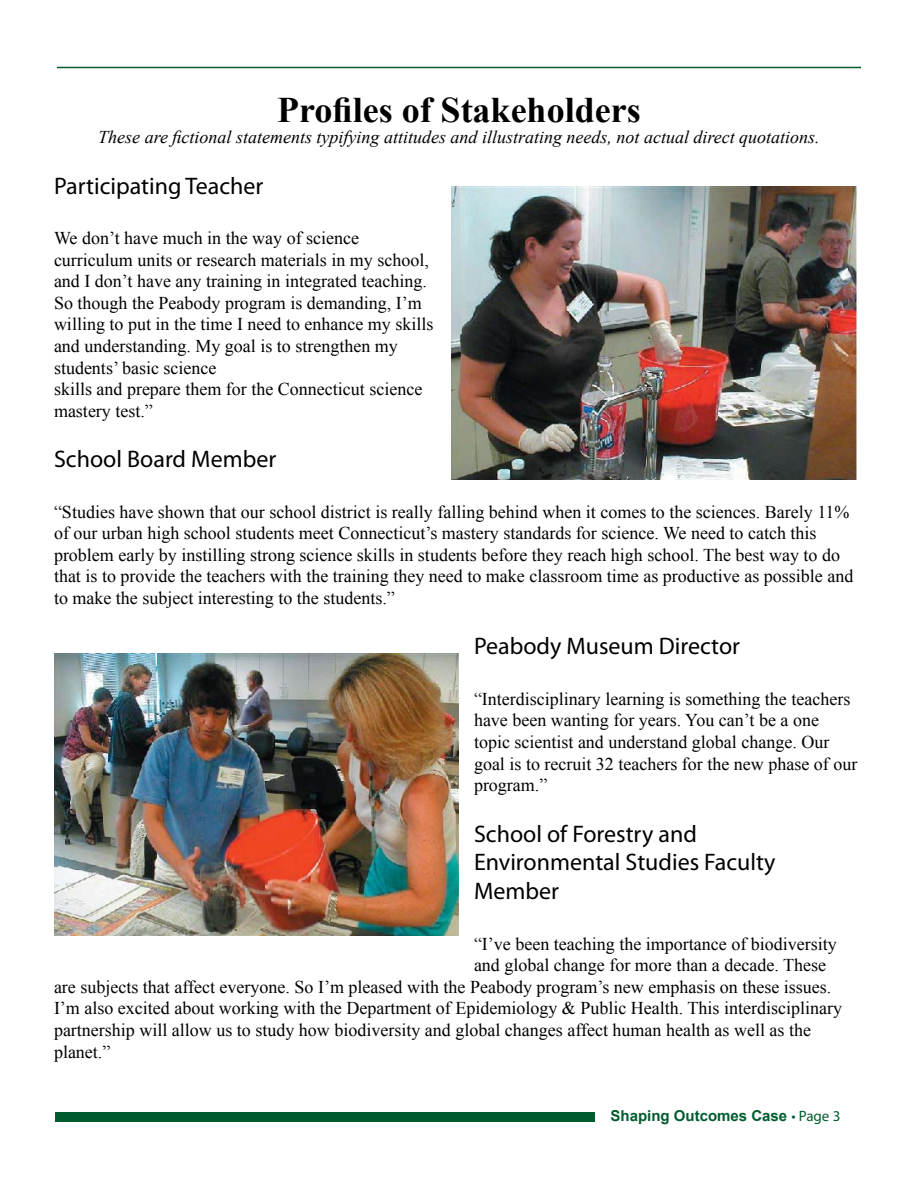
<style>
.page{position:relative;width:918px;height:1188px;background:#fff}
.page>*{position:absolute;margin:0;border:0;box-sizing:border-box;transform-origin:0 0}
.t1{font:700 36px "Times New Roman";color:#000}
.t2{font:24px/28.8px "Myriad Pro";color:#000}
.t3{font:18px/21.6px "Times New Roman";color:#000}
.t4{font:italic 18px "Times New Roman";color:#000}
.t5{font:700 15px "Arial";color:#005c2e}
.s1{font-family:"Myriad Pro";font-weight:400}
</style>
<div class="page">
<hr style="left:57px;top:67px;width:804px;height:1px;background:#005c2e">
<div style="left:56px;top:1113px;width:540px;height:9px;background:#005c2e"></div>
<img style="left:451px;top:187px;width:406px;height:293px">
<img style="left:54px;top:654px;width:405px;height:281px">
<p class="t1" style="left:277px;top:85px;width:365px">Profiles of Stakeholders</p>
<p class="t4" style="left:98px;top:125px;width:723px">These are fictional statements typifying attitudes and illustrating needs, not actual direct quotations.</p>
<p class="t2" style="left:54px;top:171px;width:211px">Participating Teacher</p>
<p class="t3" style="left:54px;top:227px;width:381px">We don’t have much in the way of science curriculum units or research materials in my school, and I don’t have any training in integrated teaching.<br>So though the Peabody program is demanding, I’m willing to put in the time I need to enhance my skills and understanding. My goal is to strengthen my students’ basic science</p>
<p class="t3" style="left:54px;top:378px;width:370px">skills and prepare them for the Connecticut science mastery test.”</p>
<p class="t2" style="left:54px;top:444px;width:224px">School Board Member</p>
<p class="t3" style="left:54px;top:500px;width:801px">“Studies have shown that our school district is really falling behind when it comes to the sciences. Barely 11% of our urban high school students meet Connecticut’s mastery standards for science. We need to catch this problem early by instilling strong science skills in students before they reach high school. The best way to do that is to provide the teachers with the training they need to make classroom time as productive as possible and to make the subject interesting to the students.”</p>
<p class="t2" style="left:474px;top:632px;width:268px">Peabody Museum Director</p>
<p class="t3" style="left:474px;top:688px;width:385px">“Interdisciplinary learning is something the teachers have been wanting for years. You can’t be a one topic scientist and understand global change. Our goal is to recruit 32 teachers for the new phase of our program.”</p>
<p class="t2" style="left:474px;top:819px;width:303px">School of Forestry and<br>Environmental Studies Faculty<br>Member</p>
<p class="t3" style="left:474px;top:932px;width:364px">“I’ve been teaching the importance of biodiversity</p>
<p class="t3" style="left:474px;top:954px;width:354px">and global change for more than a decade. These</p>
<p class="t3" style="left:54px;top:976px;width:779px">are subjects that affect everyone. So I’m pleased with the Peabody program’s new emphasis on these issues.</p>
<p class="t3" style="left:54px;top:997px;width:790px">I’m also excited about working with the Department of Epidemiology &amp; Public Health. This interdisciplinary</p>
<p class="t3" style="left:54px;top:1019px;width:759px">partnership will allow us to study how biodiversity and global changes affect human health as well as the</p>
<p class="t3" style="left:54px;top:1040px;width:58px">planet.”</p>
<p class="t5" style="left:610px;top:1106px;width:231px">Shaping Outcomes Case <span class="s1">• Page 3</span></p>
</div>
